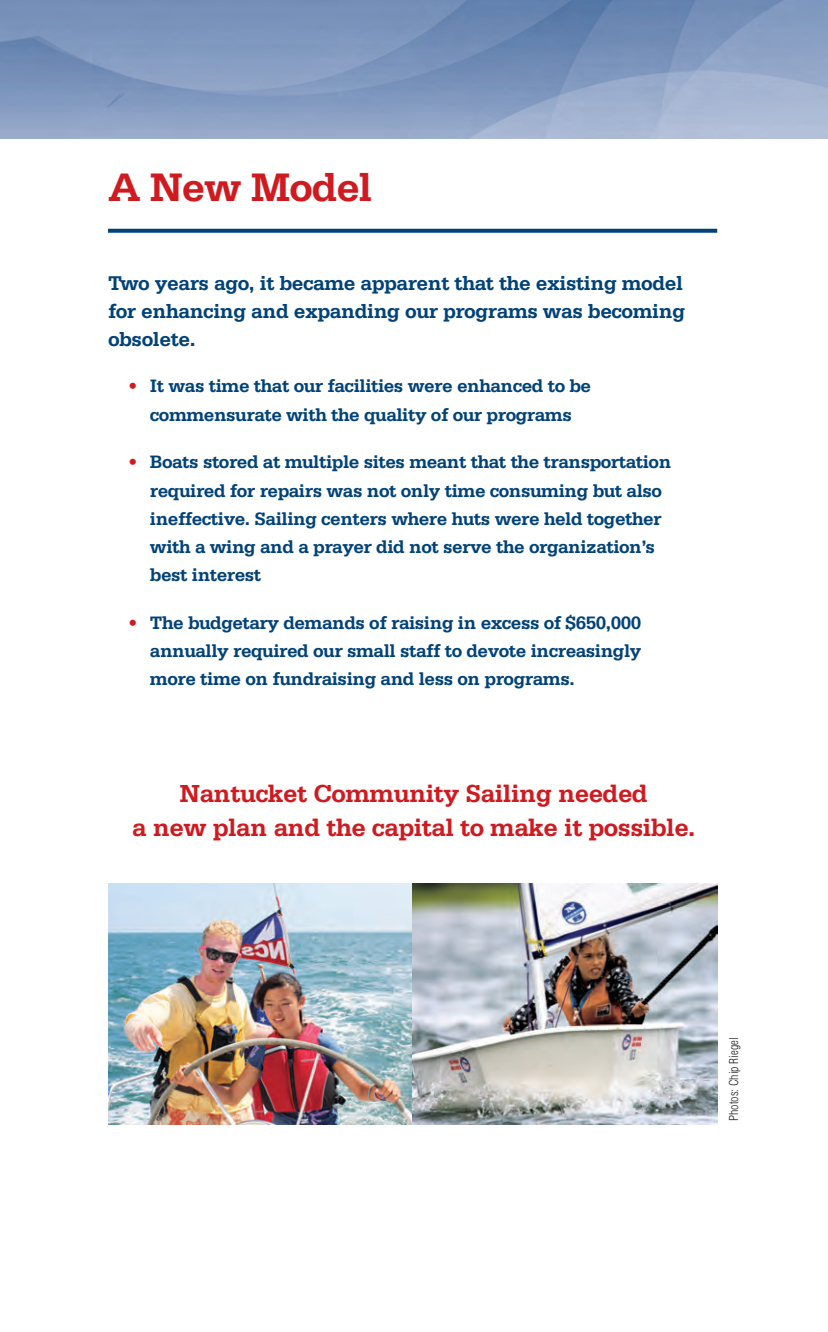
<style>
.page{position:relative;width:828px;height:1332px;background:#fff}
.page>*{position:absolute;margin:0;border:0;box-sizing:border-box;transform-origin:0 0}
.t1{font:700 42px "Serifa";letter-spacing:-.025em;color:#cf1a20}
.t2{font:700 26px/34px "Serifa";letter-spacing:-.02em;color:#cf1a20;text-align:center}
.t3{font:700 21px/28px "Serifa";letter-spacing:-.02em;color:#004279;text-align:justify}
.t4{font:700 19px/28px "Serifa";letter-spacing:-.025em;color:#004279;text-align:center}
.t5{font:300 condensed 12px "Helvetica";color:#231f20}
.s1{color:#cf1a20}
</style>
<div class="page">
<img style="left:0;top:0;width:828px;height:138px">
<svg style="left:108px;top:229px;width:609px;height:4px;fill:#004279"></svg>
<img style="left:108px;top:884px;width:304px;height:240px">
<img style="left:412px;top:884px;width:306px;height:240px">
<h1 class="t1" style="left:108px;top:174px;width:266px">A New Model</h1>
<p class="t3" style="left:108px;top:271px;width:579px">Two years ago, it became apparent that the existing model for enhancing and expanding our programs was becoming obsolete.</p>
<p class="t4" style="left:128px;top:374px;width:464px"><span class="s1">•</span> It was time that our facilities were enhanced to be commensurate with the quality of our programs</p>
<p class="t4" style="left:150px;top:450px;width:523px;text-align:left;text-indent:-22px"><span class="s1">•</span> Boats stored at multiple sites meant that the transportation required for repairs was not only time consuming but also ineffective. Sailing centers where huts were held together with a wing and a prayer did not serve the organization’s best interest</p>
<p class="t4" style="left:150px;top:610px;width:493px;text-align:justify;text-indent:-22px"><span class="s1">•</span> The budgetary demands of raising in excess of $650,000 annually required our small staff to devote increasingly more time on fundraising and less on programs.</p>
<h2 class="t2" style="left:132px;top:779px;width:565px">Nantucket Community Sailing needed<br>a new plan and the capital to make it possible.</h2>
<p class="t5" style="left:727px;top:1121px;width:85px;rotate:-90deg">Photos: Chip Riegel</p>
</div>
